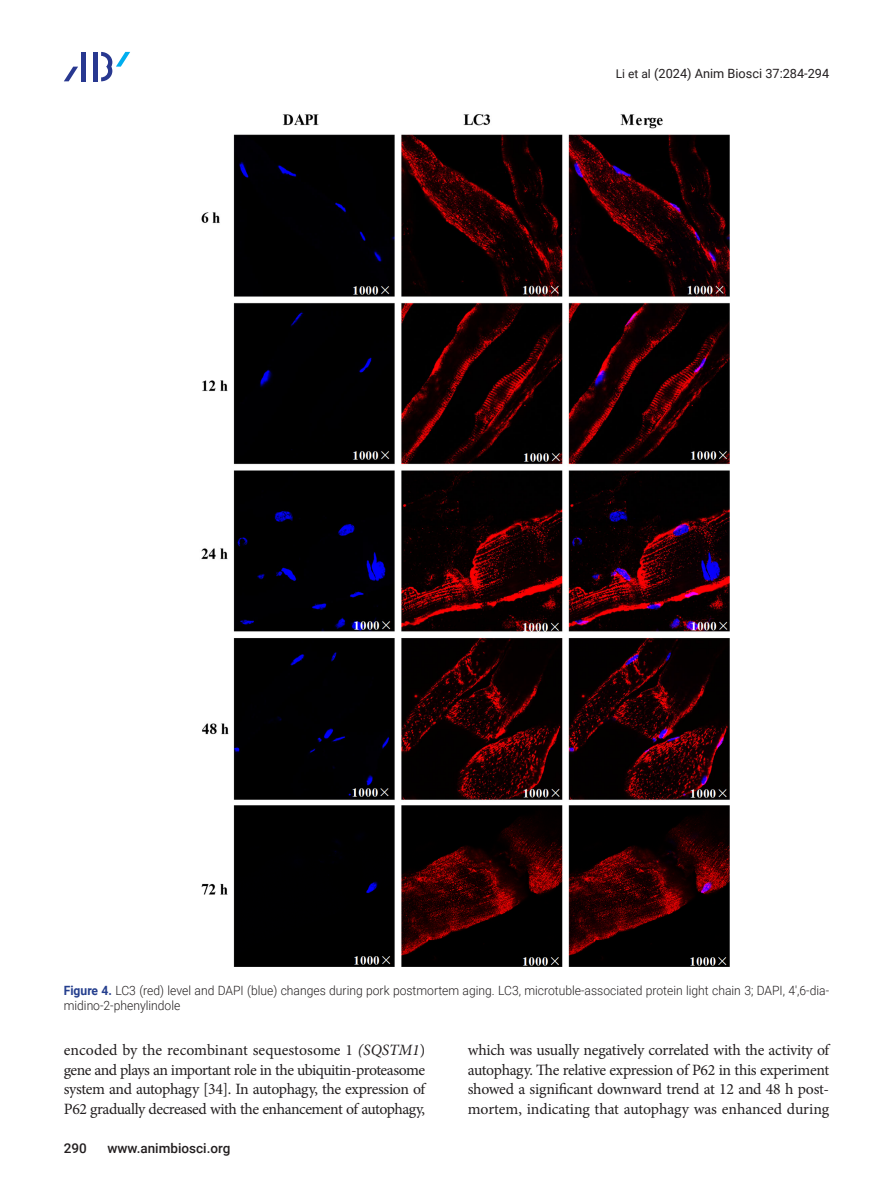
<style>
.page{position:relative;width:893px;height:1191px;background:#fff}
.page>*{position:absolute;margin:0;border:0;box-sizing:border-box;transform-origin:0 0}
.본문{font:15.75px/19.5px "Minion Pro";letter-spacing:-.02em;color:#231f20;text-align:justify}
.t1{font:14.7px "Calibri";color:#000}
.t2{font:500 13.5px "Roboto";color:#231f20}
.표_그림__제목{font:300 12.75px/15px "Roboto";color:#231f20;scale:.95 1}
.t3{font:12.75px "Roboto";color:#231f20}
.s1{font-size:12px}
.s2{font-weight:700;color:#253f8e}
.s3{font-style:italic}
</style>
<div class="page">
<div style="left:93px;top:52px;width:5px;height:29px;background:#283890"></div>
<hr style="left:82px;top:52px;width:4px;height:29px;background:#283890">
<svg style="left:64px;top:67px;width:14px;height:14px"></svg>
<svg style="left:101px;top:52px;width:29px;height:29px"></svg>
<img style="left:201px;top:114px;width:528px;height:852px">
<p class="t3" style="left:616px;top:65px;width:215px"><span class="s1">Li et al</span> (2024) Anim Biosci 37:284-294</p>
<p class="표_그림__제목" style="left:64px;top:982px;width:807px"><span class="s2">Figure 4.</span> LC3 (red) level and DAPI (blue) changes during pork postmortem aging. LC3, microtuble-associated protein light chain 3; DAPI, 4',6-dia&shy;midino-2-phenylindole</p>
<p class="t1" style="left:145px;top:989px;width:24px">521</p>
<p class="본문" style="left:64px;top:1040px;width:363px">encoded by the recombinant sequestosome 1 <span class="s3">(SQSTM1</span>) gene and plays an important role in the ubiquitin-proteasome system and autophagy [34]. In autophagy, the expression of P62 gradually decreased with the enhancement of autophagy,</p>
<p class="본문" style="left:468px;top:1040px;width:363px">which was usually negatively correlated with the activity of autophagy. The relative expression of P62 in this experiment showed a significant downward trend at 12 and 48 h post&shy;mortem, indicating that autophagy was enhanced during</p>
<p class="t2" style="left:64px;top:1138px;width:25px">290</p>
<p class="t2" style="left:107px;top:1138px;width:125px">www.animbiosci.org</p>
</div>
